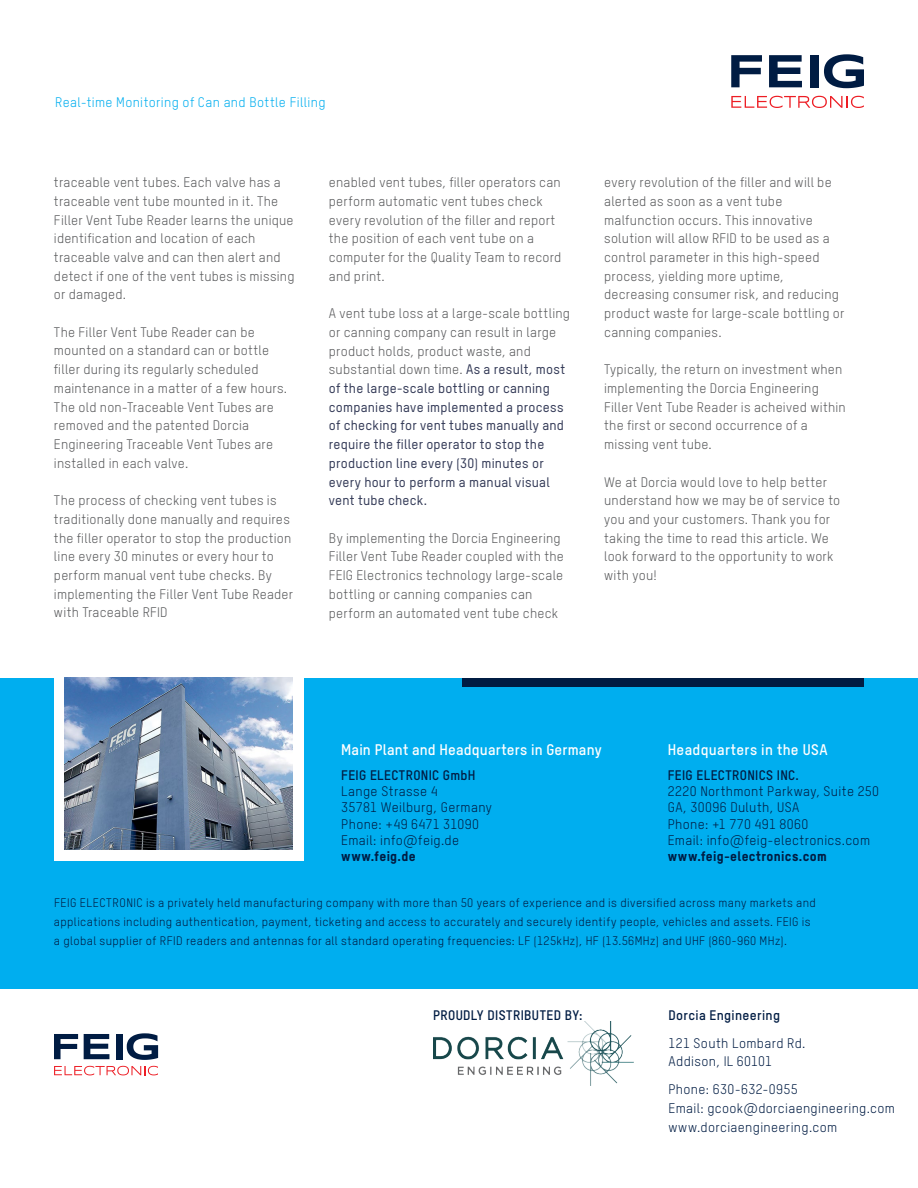
<style>
.page{position:relative;width:918px;height:1188px;background:#fff}
.page>*{position:absolute;margin:0;border:0;box-sizing:border-box;transform-origin:0 0}
.t1{font:15px "T Star Bold";letter-spacing:.015em;color:#fff}
.t2{font:13.5px/18.8px "T Star Regular";letter-spacing:.015em;color:#58595b}
.t3{font:13.5px/16.2px "T Star Regular";letter-spacing:.025em;color:#001c43}
.t4{font:13.5px/18.8px "T Star Medium";letter-spacing:.015em;color:#333a57}
.t5{font:13.5px "T Star Bold";letter-spacing:.025em;color:#001c43}
.t6{font:13.5px "T Star Regular";letter-spacing:.025em;color:#00aeef}
.t7{font:13.5px "T Star Heavy";letter-spacing:.03em;color:#001c43}
.t8{font:12px/18.8px "T Star Regular";letter-spacing:.035em;color:#001c43}
.s1{font-family:"T Star Medium";color:#333a57}
</style>
<div class="page">
<div style="left:0;top:678px;width:918px;height:310px;background:#00aeef"></div>
<div style="left:462px;top:678px;width:402px;height:9px;background:#001c43"></div>
<div style="left:54px;top:660px;width:249px;height:201px;background:#fff"></div>
<img style="left:65px;top:678px;width:228px;height:172px">
<svg style="left:731px;top:55px;width:31px;height:32px"></svg>
<svg style="left:769px;top:55px;width:33px;height:32px"></svg>
<div style="left:810px;top:55px;width:8px;height:32px;background:#001c43"></div>
<svg style="left:824px;top:54px;width:40px;height:34px"></svg>
<svg style="left:731px;top:96px;width:133px;height:12px"></svg>
<svg style="left:54px;top:1034px;width:24px;height:25px"></svg>
<svg style="left:84px;top:1034px;width:25px;height:25px"></svg>
<div style="left:116px;top:1034px;width:6px;height:25px;background:#001c43"></div>
<svg style="left:127px;top:1033px;width:31px;height:27px"></svg>
<svg style="left:54px;top:1066px;width:104px;height:9px"></svg>
<img style="left:433px;top:1022px;width:200px;height:64px">
<p class="t6" style="left:55px;top:94px;width:272px">Real-time Monitoring of Can and Bottle Filling</p>
<p class="t2" style="left:54px;top:173px;width:242px">traceable vent tubes. Each valve has a traceable vent tube mounted in it. The Filler Vent Tube Reader learns the unique identification and location of each traceable valve and can then alert and detect if one of the vent tubes is missing or damaged.</p>
<p class="t2" style="left:54px;top:322px;width:235px">The Filler Vent Tube Reader can be mounted on a standard can or bottle filler during its regularly scheduled maintenance in a matter of a few hours.<br>The old non-Traceable Vent Tubes are removed and the patented Dorcia Engineering Traceable Vent Tubes are installed in each valve.</p>
<p class="t2" style="left:54px;top:491px;width:241px">The process of checking vent tubes is traditionally done manually and requires the filler operator to stop the production line every 30 minutes or every hour to perform manual vent tube checks. By implementing the Filler Vent Tube Reader with Traceable RFID</p>
<p class="t2" style="left:329px;top:173px;width:234px">enabled vent tubes, filler operators can perform automatic vent tubes check every revolution of the filler and report the position of each vent tube on a computer for the Quality Team to record and print.</p>
<p class="t2" style="left:329px;top:304px;width:243px">A vent tube loss at a large-scale bottling or canning company can result in large product holds, product waste, and substantial down time. <span class="s1">As a result, most</span></p>
<p class="t4" style="left:329px;top:378px;width:237px">of the large-scale bottling or canning companies have implemented a process of checking for vent tubes manually and require the filler operator to stop the production line every (30) minutes or every hour to perform a manual visual vent tube check.</p>
<p class="t2" style="left:329px;top:528px;width:237px">By implementing the Dorcia Engineering Filler Vent Tube Reader coupled with the FEIG Electronics technology large-scale bottling or canning companies can perform an automated vent tube check</p>
<p class="t2" style="left:604px;top:173px;width:242px">every revolution of the filler and will be alerted as soon as a vent tube malfunction occurs. This innovative solution will allow RFID to be used as a control parameter in this high-speed process, yielding more uptime, decreasing consumer risk, and reducing product waste for large-scale bottling or canning companies.</p>
<p class="t2" style="left:604px;top:360px;width:243px">Typically, the return on investment when implementing the Dorcia Engineering Filler Vent Tube Reader is acheived within the first or second occurrence of a missing vent tube.</p>
<p class="t2" style="left:604px;top:472px;width:238px">We at Dorcia would love to help better understand how we may be of service to you and your customers. Thank you for taking the time to read this article. We look forward to the opportunity to work with you!</p>
<p class="t1" style="left:341px;top:741px;width:262px">Main Plant and Headquarters in Germany</p>
<p class="t5" style="left:341px;top:767px;width:136px">FEIG ELECTRONIC GmbH</p>
<p class="t3" style="left:341px;top:783px;width:152px">Lange Strasse 4<br>35781 Weilburg, Germany<br>Phone: +49 6471 31090<br>Email: info@feig.de</p>
<p class="t7" style="left:341px;top:848px;width:76px">www.feig.de</p>
<p class="t1" style="left:668px;top:741px;width:161px">Headquarters in the USA</p>
<p class="t5" style="left:668px;top:767px;width:133px">FEIG ELECTRONICS INC.</p>
<p class="t3" style="left:668px;top:783px;width:213px">2220 Northmont Parkway, Suite 250<br>GA, 30096 Duluth, USA<br>Phone: +1 770 491 8060<br>Email: info@feig-electronics.com</p>
<p class="t7" style="left:668px;top:848px;width:161px">www.feig-electronics.com</p>
<p class="t8" style="left:54px;top:893px;width:763px">FEIG ELECTRONIC is a privately held manufacturing company with more than 50 years of experience and is diversified across many markets and applications including authentication, payment, ticketing and access to accurately and securely identify people, vehicles and assets. FEIG is a global supplier of RFID readers and antennas for all standard operating frequencies: LF (125kHz), HF (13.56MHz) and UHF (860-960 MHz).</p>
<p class="t5" style="left:433px;top:1006px;width:151px">PROUDLY DISTRIBUTED BY:</p>
<p class="t5" style="left:669px;top:1006px;width:113px">Dorcia Engineering</p>
<p class="t3" style="left:669px;top:1033px;width:138px;line-height:18.8px">121 South Lombard Rd.<br>Addison, IL 60101</p>
<p class="t3" style="left:669px;top:1080px;width:228px;line-height:18.8px">Phone: 630-632-0955<br>Email: gcook@dorciaengineering.com www.dorciaengineering.com</p>
</div>
